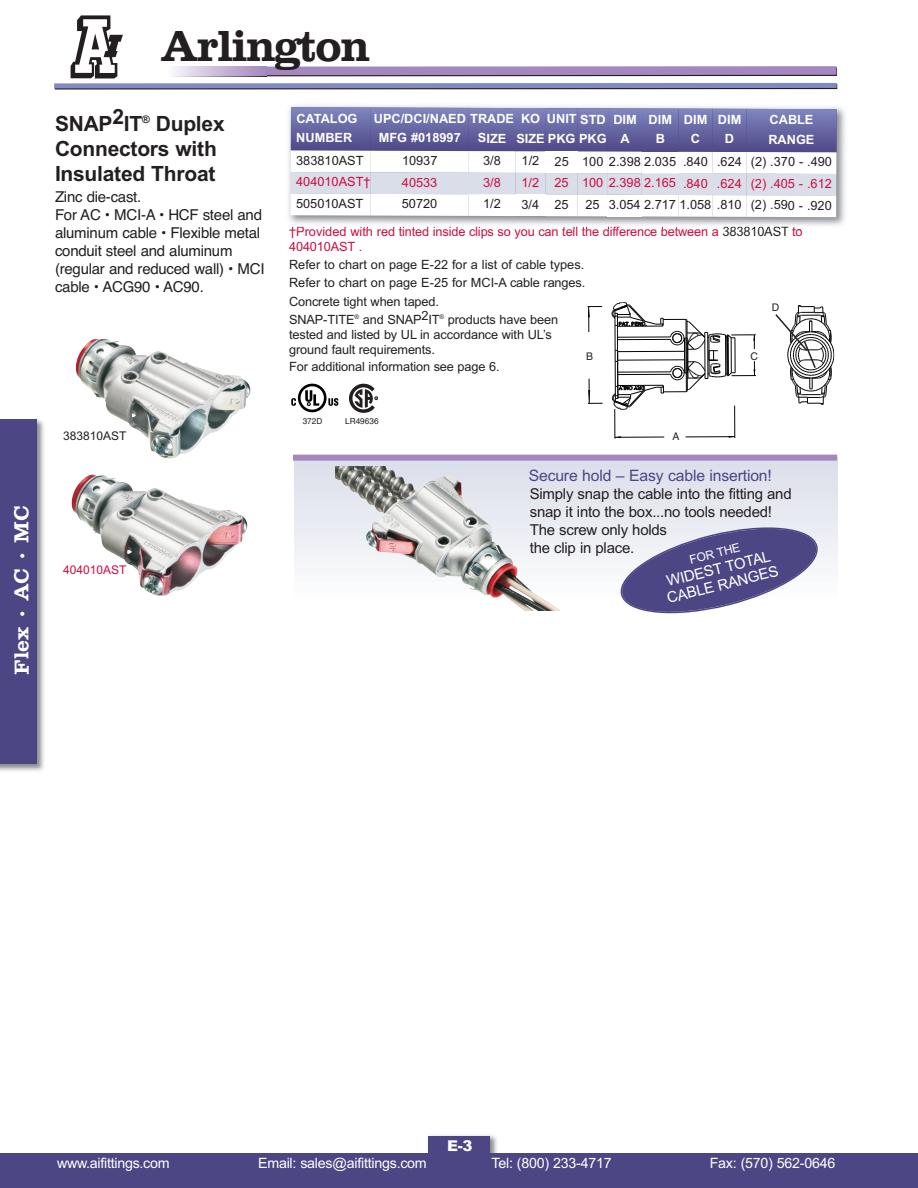
<style>
.page{position:relative;width:918px;height:1188px;background:#fff}
.page>*{position:absolute;margin:0;border:0;box-sizing:border-box;transform-origin:0 0}
.t1{font:45px "Clarendon";letter-spacing:-.04em;color:#231f20}
.t2{font:700 21px/25.2px "Arial";letter-spacing:-.01em;color:#231f20}
.t3{font:21px "Clarendon";color:#fff}
.t4{font:15.75px "Arial";letter-spacing:-.01em;color:#4c4685}
.t5{font:15px/18px "Helvetica";letter-spacing:-.015em;color:#231f20}
.t6{font:15px/18px "Arial";letter-spacing:-.015em;color:#231f20}
.t7{font:15px/16.5px "Arial";color:#fff}
.t8{font:900 15px "Arial";color:#fff}
.t9{font:14.25px "Arial";letter-spacing:-.015em;color:#fff}
.t10{font:12.75px/18.3px "Arial";letter-spacing:-.01em;color:#231f20}
.t11{font:12.75px/15.8px "Arial";letter-spacing:-.01em;color:#cd0d40}
.t12{font:700 12.75px/19.4px "Arial";letter-spacing:-.005em;color:#fff}
.t13{font:12px "Arial";color:#231f20}
.t14{font:12px "Arial";color:#cd0d40}
.t15{font:12px "Arial";color:#fff}
.t16{font:10.5px "Helvetica";color:#231f20}
.t17{font:8.25px "Helvetica";color:#231f20}
.s1{color:#231f20}
</style>
<div class="page">
<img style="left:0;top:419px;width:44px;height:352px">
<div style="left:0;top:419px;width:37px;height:344px;background:#4c4685"></div>
<img style="left:431px;top:1135px;width:66px;height:18px">
<div style="left:428px;top:1136px;width:62px;height:39px;background:#4c4685"></div>
<div style="left:0;top:1153px;width:918px;height:35px;background:#4c4685"></div>
<svg style="left:54px;top:15px;width:783px;height:75px"></svg>
<div style="left:294px;top:457px;width:543px;height:142px;background:linear-gradient(to bottom,#dadde9,#fdfdfe)"></div>
<img style="left:75px;top:338px;width:176px;height:121px">
<img style="left:72px;top:474px;width:175px;height:122px">
<svg style="left:611px;top:302px;width:145px;height:108px"></svg>
<hr style="left:614px;top:409px;width:1px;height:30px;background:#040503">
<hr style="left:734px;top:406px;width:1px;height:32px;background:#040503">
<hr style="left:615px;top:437px;width:49px;height:1px;background:#040503">
<hr style="left:686px;top:436px;width:49px;height:1px;background:#040503">
<svg style="left:587px;top:306px;width:15px;height:26px"></svg>
<svg style="left:588px;top:379px;width:15px;height:25px"></svg>
<img style="left:335px;top:467px;width:226px;height:144px">
<div style="left:293px;top:455px;width:544px;height:6px;background:#a586be"></div>
<svg style="left:616px;top:522px;width:206px;height:92px"></svg>
<svg style="left:775px;top:305px;width:60px;height:100px"></svg>
<svg style="left:349px;top:384px;width:29px;height:29px"></svg>
<svg style="left:291px;top:384px;width:47px;height:28px"></svg>
<img style="left:288px;top:105px;width:557px;height:125px">
<img style="left:291px;top:227px;width:78px;height:1px">
<img style="left:392px;top:227px;width:56px;height:3px">
<img style="left:723px;top:226px;width:66px;height:4px">
<svg style="left:792px;top:227px;width:10px;height:3px"></svg>
<div style="left:291px;top:107px;width:80px;height:44px;background:linear-gradient(to bottom,#8087c0,#4f4988)"></div>
<div style="left:371px;top:108px;width:98px;height:43px;background:linear-gradient(to bottom,#7f85bf,#4e4887)"></div>
<div style="left:469px;top:108px;width:47px;height:43px;background:linear-gradient(to bottom,#7f86bf,#4e4887)"></div>
<div style="left:515px;top:108px;width:31px;height:43px;background:linear-gradient(to bottom,#7f86bf,#4e4888)"></div>
<div style="left:546px;top:108px;width:32px;height:43px;background:linear-gradient(to bottom,#7f86c0,#4e4988)"></div>
<div style="left:578px;top:108px;width:30px;height:44px;background:linear-gradient(to bottom,#8086c0,#4f4988)"></div>
<div style="left:608px;top:108px;width:34px;height:44px;background:linear-gradient(to bottom,#8087c0,#4f4988)"></div>
<div style="left:642px;top:109px;width:37px;height:43px;background:linear-gradient(to bottom,#7f85bf,#4e4787)"></div>
<div style="left:679px;top:109px;width:34px;height:43px;background:linear-gradient(to bottom,#7f85bf,#4e4887)"></div>
<div style="left:713px;top:109px;width:34px;height:43px;background:linear-gradient(to bottom,#7f85bf,#4e4887)"></div>
<div style="left:746px;top:109px;width:91px;height:43px;background:linear-gradient(to bottom,#7f86bf,#4e4887)"></div>
<div style="left:291px;top:150px;width:80px;height:22px;background:#fff"></div>
<div style="left:371px;top:151px;width:98px;height:22px;background:#fff"></div>
<div style="left:469px;top:151px;width:46px;height:22px;background:#fff"></div>
<div style="left:515px;top:151px;width:31px;height:22px;background:#fff"></div>
<div style="left:546px;top:151px;width:32px;height:22px;background:#fff"></div>
<div style="left:578px;top:151px;width:30px;height:22px;background:#fff"></div>
<div style="left:608px;top:152px;width:34px;height:21px;background:#fff"></div>
<div style="left:642px;top:152px;width:37px;height:21px;background:#fff"></div>
<div style="left:678px;top:152px;width:35px;height:22px;background:#fff"></div>
<div style="left:712px;top:152px;width:35px;height:22px;background:#fff"></div>
<div style="left:746px;top:152px;width:90px;height:22px;background:#fff"></div>
<div style="left:291px;top:172px;width:80px;height:22px;background:#dadee9"></div>
<div style="left:371px;top:172px;width:98px;height:22px;background:#dadee9"></div>
<div style="left:469px;top:173px;width:46px;height:21px;background:#dadee9"></div>
<div style="left:515px;top:173px;width:31px;height:22px;background:#dadee9"></div>
<div style="left:546px;top:173px;width:32px;height:22px;background:#dadee9"></div>
<div style="left:578px;top:173px;width:30px;height:22px;background:#dadee9"></div>
<div style="left:608px;top:173px;width:34px;height:22px;background:#dadee9"></div>
<div style="left:642px;top:173px;width:36px;height:22px;background:#dadee9"></div>
<div style="left:678px;top:173px;width:34px;height:22px;background:#dadee9"></div>
<div style="left:712px;top:174px;width:34px;height:21px;background:#dadee9"></div>
<div style="left:746px;top:174px;width:90px;height:22px;background:#dadee9"></div>
<div style="left:291px;top:194px;width:80px;height:22px;background:#fff"></div>
<div style="left:371px;top:194px;width:98px;height:22px;background:#fff"></div>
<div style="left:469px;top:194px;width:46px;height:22px;background:#fff"></div>
<div style="left:515px;top:194px;width:31px;height:22px;background:#fff"></div>
<div style="left:545px;top:195px;width:33px;height:21px;background:#fff"></div>
<div style="left:578px;top:195px;width:30px;height:21px;background:#fff"></div>
<div style="left:608px;top:195px;width:34px;height:21px;background:#fff"></div>
<div style="left:642px;top:195px;width:36px;height:22px;background:#fff"></div>
<div style="left:678px;top:195px;width:34px;height:22px;background:#fff"></div>
<div style="left:712px;top:195px;width:34px;height:22px;background:#fff"></div>
<div style="left:746px;top:195px;width:90px;height:22px;background:#fff"></div>
<h2 class="t3" style="left:10px;top:675px;width:171px;rotate:-90deg">Flex • AC • MC</h2>
<h1 class="t1" style="left:160px;top:20px;width:211px">Arlington</h1>
<h2 class="t2" style="left:55px;top:111px;width:171px">SNAP2IT<sup>®</sup> Duplex<br>Connectors with<br>Insulated Throat</h2>
<p class="t5" style="left:55px;top:188px;width:211px">Zinc die-cast.<br>For AC • MCI-A • HCF steel and aluminum cable • Flexible metal conduit steel and aluminum (regular and reduced wall) • MCI cable • ACG90 • AC90.</p>
<p class="t13" style="left:63px;top:429px;width:65px">383810AST</p>
<p class="t14" style="left:63px;top:563px;width:65px">404010AST</p>
<p class="t12" style="left:296px;top:109px;width:63px">CATALOG<br>NUMBER</p>
<p class="t12" style="left:379px;top:109px;width:137px;text-indent:-5px">UPC/DCI/NAED TRADE<br>MFG #018997</p>
<p class="t12" style="left:516px;top:109px;width:92px;text-indent:5px">KO<br>SIZE PKG PKG</p>
<p class="t12" style="left:547px;top:109px;width:60px">UNIT STD</p>
<p class="t12" style="left:613px;top:110px;width:25px;text-align:center">DIM<br>A</p>
<p class="t12" style="left:649px;top:110px;width:25px;text-align:center">DIM<br>B</p>
<p class="t12" style="left:684px;top:110px;width:25px;text-align:center">DIM<br>C</p>
<p class="t12" style="left:718px;top:110px;width:25px;text-align:center">DIM<br>D</p>
<p class="t12" style="left:768px;top:110px;width:48px">CABLE<br>RANGE</p>
<p class="t12" style="left:478px;top:128px;width:30px">SIZE</p>
<p class="t10" style="left:296px;top:151px;width:69px">383810AST</p>
<p class="t10" style="left:402px;top:151px;width:37px">10937</p>
<p class="t10" style="left:483px;top:152px;width:19px">3/8</p>
<p class="t10" style="left:522px;top:152px;width:312px">1/2 25 100 2.398 2.035 .840 .624 (2) .370 - .490</p>
<p class="t11" style="left:296px;top:174px;width:76px">404010AST†</p>
<p class="t11" style="left:402px;top:174px;width:37px">40533</p>
<p class="t11" style="left:483px;top:175px;width:19px">3/8</p>
<p class="t11" style="left:522px;top:175px;width:312px">1/2 25 100 2.398 2.165 .840 .624 (2) .405 - .612</p>
<p class="t10" style="left:296px;top:194px;width:69px">505010AST</p>
<p class="t10" style="left:402px;top:195px;width:37px">50720</p>
<p class="t10" style="left:483px;top:195px;width:19px">1/2</p>
<p class="t10" style="left:521px;top:195px;width:49px">3/4 25</p>
<p class="t10" style="left:586px;top:196px;width:248px">25 3.054 2.717 1.058 .810 (2) .590 - .920</p>
<p class="t11" style="left:289px;top:223px;width:515px">†Provided with red tinted inside clips so you can tell the difference between a <span class="s1">383810AST</span> to<br>404010AST .</p>
<p class="t10" style="left:289px;top:256px;width:298px">Refer to chart on page E-22 for a list of cable types.<br>Refer to chart on page E-25 for MCI-A cable ranges.<br>Concrete tight when taped.<br>SNAP-TITE<sup>®</sup> and SNAP2IT<sup>®</sup> products have been</p>
<p class="t10" style="left:289px;top:327px;width:264px;line-height:15px">tested and listed by UL in accordance with UL’s ground fault requirements.</p>
<p class="t10" style="left:289px;top:358px;width:212px">For additional information see page 6.</p>
<p class="t16" style="left:772px;top:301px;width:9px">D</p>
<p class="t16" style="left:586px;top:350px;width:9px">B</p>
<p class="t16" style="left:750px;top:350px;width:9px">C</p>
<p class="t17" style="left:303px;top:416px;width:21px">372D</p>
<p class="t17" style="left:345px;top:416px;width:35px">LR49636</p>
<p class="t16" style="left:672px;top:430px;width:9px">A</p>
<p class="t4" style="left:529px;top:466px;width:245px">Secure hold – Easy cable insertion!</p>
<p class="t6" style="left:530px;top:485px;width:263px">Simply snap the cable into the fitting and snap it into the box...no tools needed!<br>The screw only holds<br>the clip in place.</p>
<p class="t15" style="left:688px;top:553px;width:53px;rotate:-14deg">FOR THE</p>
<p class="t7" style="left:661px;top:574px;width:116px;rotate:-14deg">WIDEST TOTAL<br>CABLE RANGES</p>
<p class="t8" style="left:447px;top:1137px;width:27px">E-3</p>
<p class="t9" style="left:57px;top:1154px;width:114px">www.aifittings.com</p>
<p class="t9" style="left:258px;top:1154px;width:170px">Email: sales@aifittings.com</p>
<p class="t9" style="left:492px;top:1154px;width:122px">Tel: (800) 233-4717</p>
<p class="t9" style="left:710px;top:1154px;width:127px">Fax: (570) 562-0646</p>
</div>
